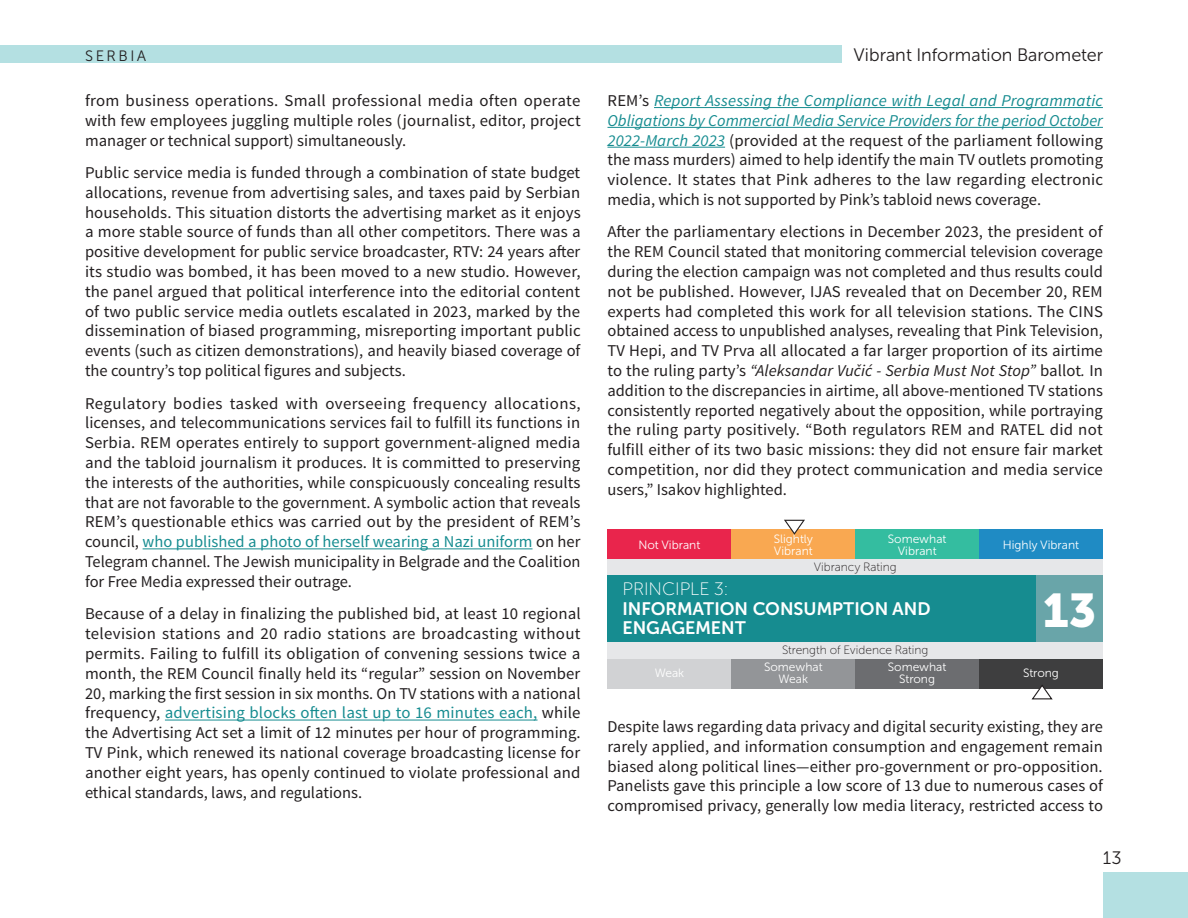
<style>
.page{position:relative;width:1188px;height:918px;background:#fff}
.page>*{position:absolute;margin:0;border:0;box-sizing:border-box;transform-origin:0 0}
.t1{font:47.1px "Museo Sans Cyrl 900";color:#fff}
.t2{font:18px/19.5px "Museo Sans Cyrl 700";color:#fff}
.t3{font:18px "Museo Sans Cyrl 300";color:#231f20}
.t4{font:18px "Museo Sans Cyrl 100";color:#fff}
.t5{font:16.5px/19.8px "Source Sans Pro";color:#231f20;text-align:justify}
.t6{font:15px "Museo Sans Cyrl 300";letter-spacing:.175em;color:#231f20}
.t7{font:12px "Museo Sans Cyrl 300";color:#fff}
.t8{font:12px "Museo Sans Cyrl 100";color:#231f20}
.s1{color:#168c90}
.s2{font-style:italic;color:#168c90}
.s3{font-style:italic}
</style>
<div class="page">
<div style="left:1103px;top:872px;width:85px;height:46px;background:#b4e0e2"></div>
<div style="left:0;top:45px;width:842px;height:18px;background:#b4e0e2"></div>
<hr style="left:143px;top:548px;width:390px;height:1px;background:#168c90">
<hr style="left:165px;top:720px;width:373px;height:1px;background:#168c90">
<hr style="left:654px;top:107px;width:449px;height:1px;background:#168c90">
<hr style="left:608px;top:127px;width:495px;height:1px;background:#168c90">
<hr style="left:608px;top:147px;width:117px;height:1px;background:#168c90">
<div style="left:608px;top:642px;width:495px;height:17px;background:#e6e7e9"></div>
<div style="left:608px;top:559px;width:495px;height:17px;background:#e6e7e9"></div>
<div style="left:608px;top:576px;width:495px;height:66px;background:#168c90"></div>
<div style="left:1036px;top:576px;width:67px;height:66px;background:#69a5a9"></div>
<div style="left:855px;top:530px;width:124px;height:29px;background:#34bda0"></div>
<div style="left:979px;top:530px;width:124px;height:29px;background:#1f8bc4"></div>
<div style="left:731px;top:530px;width:124px;height:29px;background:#f9a851"></div>
<div style="left:608px;top:530px;width:123px;height:29px;background:#e9254c"></div>
<svg style="left:783px;top:519px;width:23px;height:16px"></svg>
<div style="left:855px;top:659px;width:124px;height:29px;background:#6c6d70"></div>
<div style="left:979px;top:659px;width:124px;height:29px;background:#3e3e3f"></div>
<div style="left:731px;top:659px;width:124px;height:29px;background:#939598"></div>
<div style="left:608px;top:659px;width:123px;height:29px;background:#d1d2d4"></div>
<svg style="left:1030px;top:685px;width:24px;height:15px"></svg>
<p class="t6" style="left:85px;top:48px;width:63px">SERBIA</p>
<p class="t5" style="left:85px;top:91px;width:497px">from business operations. Small professional media often operate with few employees juggling multiple roles (journalist, editor, project manager or technical support) simultaneously.</p>
<p class="t5" style="left:85px;top:163px;width:497px">Public service media is funded through a combination of state budget allocations, revenue from advertising sales, and taxes paid by Serbian households. This situation distorts the advertising market as it enjoys a more stable source of funds than all other competitors. There was a positive development for public service broadcaster, RTV: 24 years after its studio was bombed, it has been moved to a new studio. However, the panel argued that political interference into the editorial content of two public service media outlets escalated in 2023, marked by the dissemination of biased programming, misreporting important public events (such as citizen demonstrations), and heavily biased coverage of the country’s top political figures and subjects.</p>
<p class="t5" style="left:85px;top:394px;width:497px">Regulatory bodies tasked with overseeing frequency allocations, licenses, and telecommunications services fail to fulfill its functions in Serbia. REM operates entirely to support government-aligned media and the tabloid journalism it produces. It is committed to preserving the interests of the authorities, while conspicuously concealing results that are not favorable to the government. A symbolic action that reveals REM’s questionable ethics was carried out by the president of REM’s council, <span class="s1">who published a photo of herself wearing a Nazi uniform</span> on her Telegram channel. The Jewish municipality in Belgrade and the Coalition for Free Media expressed their outrage.</p>
<p class="t5" style="left:85px;top:604px;width:497px">Because of a delay in finalizing the published bid, at least 10 regional television stations and 20 radio stations are broadcasting without permits. Failing to fulfill its obligation of convening sessions twice a month, the REM Council finally held its “regular” session on November 20, marking the first session in six months. On TV stations with a national frequency, <span class="s1">advertising blocks often last up to 16 minutes each,</span> while the Advertising Act set a limit of 12 minutes per hour of programming.<br>TV Pink, which renewed its national coverage broadcasting license for another eight years, has openly continued to violate professional and ethical standards, laws, and regulations.</p>
<p class="t3" style="left:854px;top:45px;width:251px">Vibrant Information Barometer</p>
<p class="t5" style="left:608px;top:91px;width:497px">REM’s <span class="s2">Report Assessing the Compliance with Legal and Programmatic Obligations by Commercial Media Service Providers for the period October 2022-March 2023</span> (provided at the request of the parliament following the mass murders) aimed to help identify the main TV outlets promoting violence. It states that Pink adheres to the law regarding electronic media, which is not supported by Pink’s tabloid news coverage.</p>
<p class="t5" style="left:608px;top:222px;width:497px">After the parliamentary elections in December 2023, the president of the REM Council stated that monitoring commercial television coverage during the election campaign was not completed and thus results could not be published. However, IJAS revealed that on December 20, REM experts had completed this work for all television stations. The CINS obtained access to unpublished analyses, revealing that Pink Television, TV Hepi, and TV Prva all allocated a far larger proportion of its airtime to the ruling party’s <span class="s3">“Aleksandar Vučić - Serbia Must Not Stop”</span> ballot<span class="s3">.</span> In addition to the discrepancies in airtime, all above-mentioned TV stations consistently reported negatively about the opposition, while portraying the ruling party positively. “Both regulators REM and RATEL did not fulfill either of its two basic missions: they did not ensure fair market competition, nor did they protect communication and media service users,” Isakov highlighted.</p>
<p class="t7" style="left:639px;top:538px;width:63px">Not Vibrant</p>
<p class="t7" style="left:774px;top:532px;width:41px">Slightly</p>
<p class="t7" style="left:774px;top:544px;width:40px">Vibrant</p>
<p class="t7" style="left:888px;top:532px;width:60px">Somewhat</p>
<p class="t7" style="left:898px;top:544px;width:40px">Vibrant</p>
<p class="t7" style="left:1003px;top:538px;width:78px">Highly Vibrant</p>
<p class="t8" style="left:814px;top:561px;width:84px">Vibrancy Rating</p>
<p class="t4" style="left:622px;top:579px;width:107px">PRINCIPLE 3:</p>
<p class="t2" style="left:622px;top:599px;width:310px">INFORMATION CONSUMPTION AND<br>ENGAGEMENT</p>
<p class="t1" style="left:1043px;top:584px;width:55px">13</p>
<p class="t8" style="left:782px;top:644px;width:148px">Strength of Evidence Rating</p>
<p class="t7" style="left:655px;top:666px;width:31px">Weak</p>
<p class="t7" style="left:764px;top:660px;width:60px">Somewhat</p>
<p class="t7" style="left:779px;top:672px;width:31px">Weak</p>
<p class="t7" style="left:888px;top:660px;width:60px">Somewhat</p>
<p class="t7" style="left:899px;top:672px;width:37px">Strong</p>
<p class="t7" style="left:1023px;top:666px;width:37px">Strong</p>
<p class="t5" style="left:608px;top:717px;width:497px">Despite laws regarding data privacy and digital security existing, they are rarely applied, and information consumption and engagement remain biased along political lines—either pro-government or pro-opposition.<br>Panelists gave this principle a low score of 13 due to numerous cases of compromised privacy, generally low media literacy, restricted access to</p>
<p class="t3" style="left:1103px;top:848px;width:20px">13</p>
</div>
